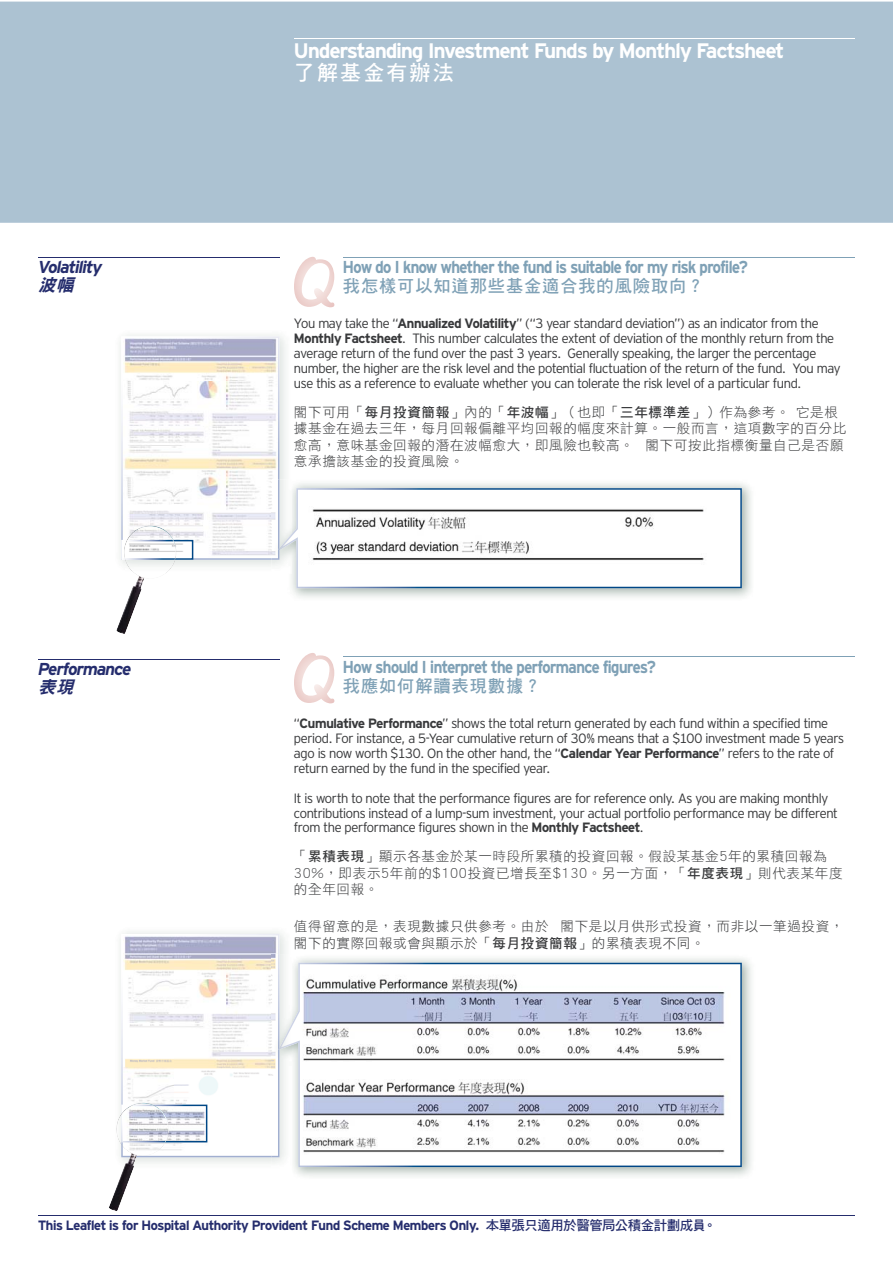
<style>
.page{position:relative;width:893px;height:1265px;background:#fff}
.page>*{position:absolute;margin:0;border:0;box-sizing:border-box;transform-origin:0 0}
.t1{font:700 21px "Interstate";letter-spacing:-.03em;color:#fff}
.t2{font:21px "DF Hei HK W7 B5 pc H";letter-spacing:.1em;color:#fff}
.t3{font:700 17.25px "Interstate";letter-spacing:-.03em;color:#7fa1b6;scale:.9 1}
.t4{font:17.25px "DF Hei HK W7 B5 pc H";letter-spacing:.05em;color:#7fa1b6}
.t5{font:italic 700 17.25px "Interstate";letter-spacing:-.035em;color:#252d6d}
.t6{font:italic 17.25px "DF Hei HK W9 B5 pc H";color:#252d6d}
.t7{font:300 13.5px/15px "Interstate";letter-spacing:-.025em;color:#38393b}
.t8{font:13.5px/16.5px "DF Hei HK W3 B5 pc H";letter-spacing:.05em;color:#38393b}
.t9{font:700 13.5px "Interstate";letter-spacing:-.02em;color:#252d6d}
.s1{font-weight:700}
.s2{font-family:"DF Hei HK W7 B5 pc H"}
.s3{font-family:"DF Hei HK W7 B5 pc H";font-weight:400}
</style>
<div class="page">
<div style="left:0;top:2px;width:892px;height:221px;background:#acc2d2"></div>
<hr style="left:294px;top:38px;width:560px;height:1px;background:#fff">
<hr style="left:343px;top:656px;width:511px;height:1px;background:#7fa1b6">
<img style="left:294px;top:958px;width:458px;height:219px">
<svg style="left:292px;top:962px;width:449px;height:205px"></svg>
<img style="left:271px;top:954px;width:21px;height:212px">
<img style="left:279px;top:1023px;width:13px;height:26px">
<svg style="left:121px;top:934px;width:158px;height:223px"></svg>
<hr style="left:343px;top:257px;width:511px;height:1px;background:#7fa1b6">
<img style="left:292px;top:483px;width:459px;height:115px">
<svg style="left:121px;top:336px;width:620px;height:252px"></svg>
<img style="left:116px;top:525px;width:61px;height:109px">
<img style="left:109px;top:1102px;width:60px;height:109px">
<hr style="left:38px;top:257px;width:241px;height:1px;background:#252d6d">
<hr style="left:38px;top:658px;width:241px;height:1px;background:#252d6d">
<svg style="left:294px;top:257px;width:40px;height:50px"></svg>
<svg style="left:294px;top:653px;width:40px;height:50px"></svg>
<hr style="left:38px;top:1214px;width:816px;height:1px;background:#252d6d">
<p class="t5" style="left:38px;top:257px;width:66px">Volatility</p>
<p class="t6" style="left:38px;top:278px;width:41px">波幅</p>
<p class="t5" style="left:38px;top:659px;width:95px">Performance</p>
<p class="t6" style="left:38px;top:680px;width:41px">表現</p>
<h1 class="t1" style="left:294px;top:43px;width:491px">Understanding Investment Funds by Monthly Factsheet</h1>
<h1 class="t2" style="left:294px;top:64px;width:161px">了解基金有辦法</h1>
<p class="t3" style="left:343px;top:261px;width:451px">How do I know whether the fund is suitable for my risk profile?</p>
<p class="t4" style="left:343px;top:279px;width:363px">我怎樣可以知道那些基金適合我的風險取向？</p>
<p class="t7" style="left:294px;top:317px;width:548px">You may take the “<span class="s1">Annualized Volatility</span>” (“3 year standard deviation”) as an indicator from the <span class="s1">Monthly Factsheet</span>. This number calculates the extent of deviation of the monthly return from the average return of the fund over the past 3 years. Generally speaking, the larger the percentage number, the higher are the risk level and the potential fluctuation of the return of the fund. You may use this as a reference to evaluate whether you can tolerate the risk level of a particular fund.</p>
<p class="t8" style="left:294px;top:405px;width:554px">閣下可用「<span class="s2">每月投資簡報</span>」內的「<span class="s2">年波幅</span>」（也即「<span class="s2">三年標準差</span>」）作為參考。 它是根據基金在過去三年，每月回報偏離平均回報的幅度來計算。一般而言，這項數字的百分比愈高，意味基金回報的潛在波幅愈大，即風險也較高。 閣下可按此指標衡量自己是否願意承擔該基金的投資風險。</p>
<p class="t3" style="left:343px;top:661px;width:349px">How should I interpret the performance figures?</p>
<p class="t4" style="left:343px;top:679px;width:200px">我應如何解讀表現數據？</p>
<p class="t7" style="left:294px;top:717px;width:551px">“<span class="s1">Cumulative Performance</span>” shows the total return generated by each fund within a specified time period. For instance, a 5-Year cumulative return of 30% means that a $100 investment made 5 years ago is now worth $130. On the other hand, the “<span class="s1">Calendar Year Performance</span>” refers to the rate of return earned by the fund in the specified year.</p>
<p class="t7" style="left:294px;top:792px;width:545px">It is worth to note that the performance figures are for reference only. As you are making monthly contributions instead of a lump-sum investment, your actual portfolio performance may be different from the performance figures shown in the <span class="s1">Monthly Factsheet</span>.</p>
<p class="t8" style="left:294px;top:849px;width:550px">「<span class="s2">累積表現</span>」顯示各基金於某一時段所累積的投資回報。假設某基金5年的累積回報為<br>30%，即表示5年前的$100投資已增長至$130。另一方面，「<span class="s2">年度表現</span>」則代表某年度的全年回報。</p>
<p class="t8" style="left:294px;top:919px;width:551px">值得留意的是，表現數據只供參考。由於 閣下是以月供形式投資，而非以一筆過投資，閣下的實際回報或會與顯示於「<span class="s2">每月投資簡報</span>」的累積表現不同。</p>
<p class="t9" style="left:38px;top:1220px;width:680px">This Leaflet is for Hospital Authority Provident Fund Scheme Members Only. <span class="s3">本單張只適用於醫管局公積金計劃成員。</span></p>
</div>
